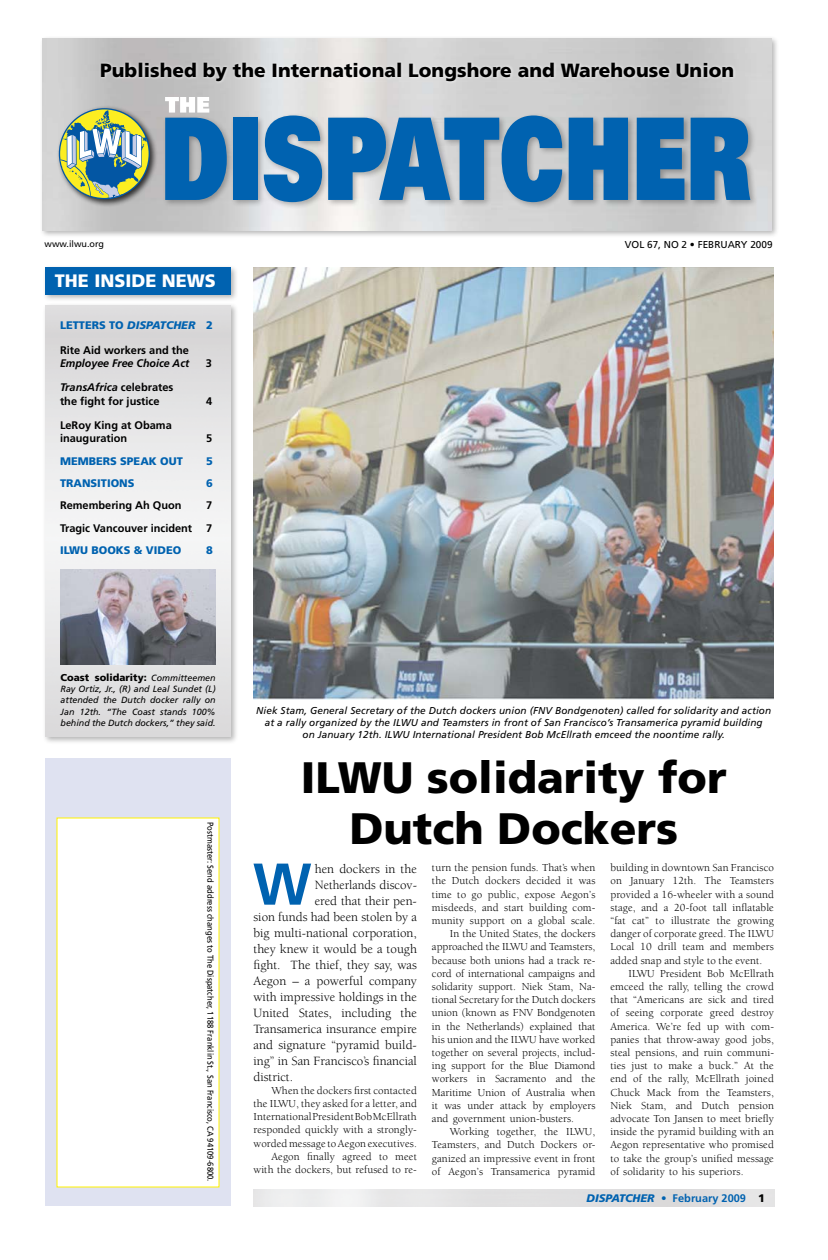
<style>
.page{position:relative;width:828px;height:1260px;background:#fff}
.page>*{position:absolute;margin:0;border:0;box-sizing:border-box;transform-origin:0 0}
.t1{font:900 114px "Univers";color:#0062b0;scale:.75 1}
.t2{font:700 58.8px "Frutiger";color:#0062b0}
.t3{font:900 44px/51px "Frutiger";color:#000;text-align:center}
.t4{font:900 19.1px "Frutiger";color:#000}
.t5{font:900 18px "Frutiger";color:#fff}
.t6{font:13px "Berkeley";color:#000}
.t7{font:13px "Berkeley";color:#000;scale:.96 1}
.t8{font:11px/13.2px "Berkeley";letter-spacing:.01em;color:#000;text-align:justify}
.t9{font:700 11px/13.2px "Frutiger";color:#000}
.t10{font:900 11px "Frutiger";color:#0062b0}
.t11{font:700 11px "Frutiger";color:#0062b0}
.t12{font:italic 700 11px "Frutiger";color:#000}
.t13{font:italic 10px/12px "Frutiger";letter-spacing:.01em;color:#000;text-align:center}
.t14{font:900 10px "Frutiger";color:#000}
.t15{font:10px "Frutiger";color:#000}
.t16{font:italic 9px/11.3px "Frutiger";color:#000;text-align:justify}
.t17{font:9px "Frutiger";color:#000}
.t18{font:8.5px "Frutiger";color:#000;scale:.9 1}
.s1{font-style:italic}
.s2{font-weight:400;font-style:italic;font-size:9px}
.s3{font-weight:900;font-style:italic}
.s4{font-weight:900;color:#000}
</style>
<div class="page">
<div style="left:45px;top:758px;width:186px;height:448px;background:#dfe2f1"></div>
<div style="left:42px;top:302px;width:202px;height:447px;background:#000;opacity:.3"></div>
<img style="left:45px;top:306px;width:186px;height:430px">
<div style="left:56px;top:818px;width:164px;height:370px;background:#fff"></div>
<div style="left:42px;top:264px;width:202px;height:42px;background:#000;opacity:.3"></div>
<div style="left:45px;top:267px;width:186px;height:27px;background:#0062b0"></div>
<div style="left:40px;top:35px;width:743px;height:208px;background:#000;opacity:.3"></div>
<img style="left:43px;top:38px;width:728px;height:193px">
<div style="left:99px;top:60px;width:680px;height:32px;background:#fff;opacity:.75"></div>
<div style="left:56px;top:105px;width:148px;height:123px;background:#000;opacity:.75"></div>
<svg style="left:60px;top:110px;width:87px;height:89px;background:#98b08f"></svg>
<div style="left:162px;top:112px;width:666px;height:159px;background:#000;opacity:.27"></div>
<svg style="left:165px;top:97px;width:44px;height:16px"></svg>
<img style="left:254px;top:268px;width:520px;height:431px">
<img style="left:60px;top:569px;width:156px;height:96px">
<h3 class="t4" style="left:100px;top:59px;width:635px">Published by the International Longshore and Warehouse Union</h3>
<h1 class="t1" style="left:161px;top:84px;width:788px">DISPATCHER</h1>
<p class="t17" style="left:45px;top:239px;width:61px">www.ilwu.org</p>
<p class="t15" style="left:625px;top:239px;width:149px">Vol 67, NO 2 • February 2009</p>
<h3 class="t5" style="left:55px;top:269px;width:163px">THE INSIDE NEWS</h3>
<p class="t10" style="left:60px;top:319px;width:154px">LETTERS TO <span class="s1">DISPATCHER</span> 2</p>
<p class="t9" style="left:60px;top:343px;width:130px">Rite Aid workers and the</p>
<p class="t12" style="left:60px;top:357px;width:131px">Employee Free Choice Act</p>
<p class="t9" style="left:206px;top:356px;width:8px">3</p>
<p class="t9" style="left:60px;top:381px;width:115px"><span class="s1">TransAfrica</span> celebrates the fight for justice</p>
<p class="t9" style="left:206px;top:394px;width:8px">4</p>
<p class="t9" style="left:60px;top:419px;width:113px">LeRoy King at Obama inauguration</p>
<p class="t9" style="left:206px;top:432px;width:8px">5</p>
<p class="t10" style="left:60px;top:454px;width:124px">MEMBERS SPEAK OUT</p>
<p class="t10" style="left:206px;top:454px;width:8px">5</p>
<p class="t10" style="left:60px;top:476px;width:76px">TRANSITIONS</p>
<p class="t10" style="left:206px;top:476px;width:8px">6</p>
<p class="t9" style="left:60px;top:499px;width:123px">Remembering Ah Quon</p>
<p class="t9" style="left:206px;top:499px;width:8px">7</p>
<p class="t9" style="left:60px;top:521px;width:134px">Tragic Vancouver incident</p>
<p class="t9" style="left:206px;top:521px;width:8px">7</p>
<p class="t10" style="left:60px;top:543px;width:123px">ILWU BOOKS &amp; VIDEO</p>
<p class="t10" style="left:206px;top:543px;width:8px">8</p>
<p class="t14" style="left:61px;top:671px;width:157px">Coast solidarity: <span class="s2">Committeemen</span></p>
<p class="t16" style="left:61px;top:683px;width:157px">Ray Ortiz, Jr., (R) and Leal Sundet (L) attended the Dutch docker rally on Jan 12th. “The Coast stands 100% behind the Dutch dockers,” they said.</p>
<p class="t18" style="left:215px;top:822px;width:401px;rotate:90deg">Postmaster: Send address changes to The Dispatcher, 1188 Franklin St., San Francisco, CA 94109-6800.</p>
<p class="t13" style="left:256px;top:704px;width:517px">Niek Stam, General Secretary of the Dutch dockers union (FNV Bondgenoten) called for solidarity and action at a rally organized by the ILWU and Teamsters in front of San Francisco’s Transamerica pyramid building<br>on January 12th. ILWU International President Bob McEllrath emceed the noontime rally.</p>
<h3 class="t3" style="left:301px;top:752px;width:427px">ILWU solidarity for<br>Dutch Dockers</h3>
<h2 class="t2" style="left:253px;top:850px;width:60px">W</h2>
<p class="t6" style="left:315px;top:862px;width:104px">hen dockers in the</p>
<p class="t8" style="left:432px;top:861px;width:165px">turn the pension funds. That’s when</p>
<p class="t8" style="left:432px;top:875px;width:165px">the Dutch dockers decided it was</p>
<p class="t8" style="left:432px;top:888px;width:165px">time to go public, expose Aegon’s</p>
<p class="t8" style="left:432px;top:901px;width:165px">misdeeds, and start building com-</p>
<p class="t8" style="left:432px;top:914px;width:165px">munity support on a global scale.</p>
<p class="t8" style="left:450px;top:927px;width:147px">In the United States, the dockers</p>
<p class="t8" style="left:432px;top:941px;width:165px">approached the ILWU and Teamsters,</p>
<p class="t8" style="left:432px;top:954px;width:165px">because both unions had a track re-</p>
<p class="t8" style="left:432px;top:967px;width:165px">cord of international campaigns and</p>
<p class="t8" style="left:432px;top:980px;width:165px">solidarity support. Niek Stam, Na-</p>
<p class="t8" style="left:432px;top:993px;width:165px">tional Secretary for the Dutch dockers</p>
<p class="t8" style="left:432px;top:1007px;width:165px">union (known as FNV Bondgenoten</p>
<p class="t8" style="left:432px;top:1020px;width:165px">in the Netherlands) explained that</p>
<p class="t8" style="left:432px;top:1033px;width:165px">his union and the ILWU have worked</p>
<p class="t8" style="left:432px;top:1046px;width:165px">together on several projects, includ-</p>
<p class="t8" style="left:432px;top:1059px;width:165px">ing support for the Blue Diamond</p>
<p class="t8" style="left:432px;top:1073px;width:165px">workers in Sacramento and the</p>
<p class="t8" style="left:432px;top:1086px;width:165px">Maritime Union of Australia when</p>
<p class="t8" style="left:432px;top:1099px;width:165px">it was under attack by employers</p>
<p class="t8" style="left:432px;top:1112px;width:144px">and government union-busters.</p>
<p class="t8" style="left:450px;top:1125px;width:147px">Working together, the ILWU,</p>
<p class="t8" style="left:432px;top:1139px;width:165px">Teamsters, and Dutch Dockers or-</p>
<p class="t8" style="left:432px;top:1152px;width:165px">ganized an impressive event in front</p>
<p class="t8" style="left:432px;top:1165px;width:165px">of Aegon’s Transamerica pyramid</p>
<p class="t8" style="left:610px;top:861px;width:165px">building in downtown San Francisco on January 12th. The Teamsters provided a 16-wheeler with a sound stage, and a 20-foot tall inflatable “fat cat” to illustrate the growing danger of corporate greed. The ILWU Local 10 drill team and members added snap and style to the event.</p>
<p class="t8" style="left:610px;top:967px;width:165px;text-indent:18px">ILWU President Bob McEllrath emceed the rally, telling the crowd that “Americans are sick and tired of seeing corporate greed destroy America. We’re fed up with com&shy;panies that throw-away good jobs, steal pensions, and ruin communi&shy;ties just to make a buck.” At the end of the rally, McEllrath joined Chuck Mack from the Teamsters, Niek Stam, and Dutch pension advocate Ton Jansen to meet briefly inside the pyramid building with an Aegon representative who promised to take the group’s unified message of solidarity to his superiors.</p>
<p class="t7" style="left:315px;top:878px;width:108px">Netherlands discov-</p>
<p class="t6" style="left:315px;top:894px;width:104px">ered that their pen-</p>
<p class="t6" style="left:253px;top:910px;width:165px">sion funds had been stolen by a</p>
<p class="t6" style="left:253px;top:926px;width:165px">big multi-national corporation,</p>
<p class="t6" style="left:253px;top:942px;width:165px">they knew it would be a tough</p>
<p class="t6" style="left:253px;top:958px;width:165px">fight. The thief, they say, was</p>
<p class="t6" style="left:253px;top:974px;width:165px">Aegon – a powerful company</p>
<p class="t6" style="left:253px;top:990px;width:165px">with impressive holdings in the</p>
<p class="t6" style="left:253px;top:1006px;width:165px">United States, including the</p>
<p class="t6" style="left:253px;top:1022px;width:165px">Transamerica insurance empire</p>
<p class="t6" style="left:253px;top:1038px;width:165px">and signature “pyramid build-</p>
<p class="t6" style="left:253px;top:1054px;width:165px">ing” in San Francisco’s financial</p>
<p class="t6" style="left:253px;top:1070px;width:41px">district.</p>
<p class="t8" style="left:254px;top:1084px;width:165px;text-align:right">When the dockers first contacted<br>the ILWU, they asked for a letter, and International President Bob McEllrath responded quickly with a strongly&shy;worded message to Aegon executives.<br>Aegon finally agreed to meet with the dockers, but refused to re-</p>
<p class="t11" style="left:587px;top:1192px;width:180px"><span class="s3">DISPATCHER</span> • February 2009 <span class="s4">1</span></p>
</div>
